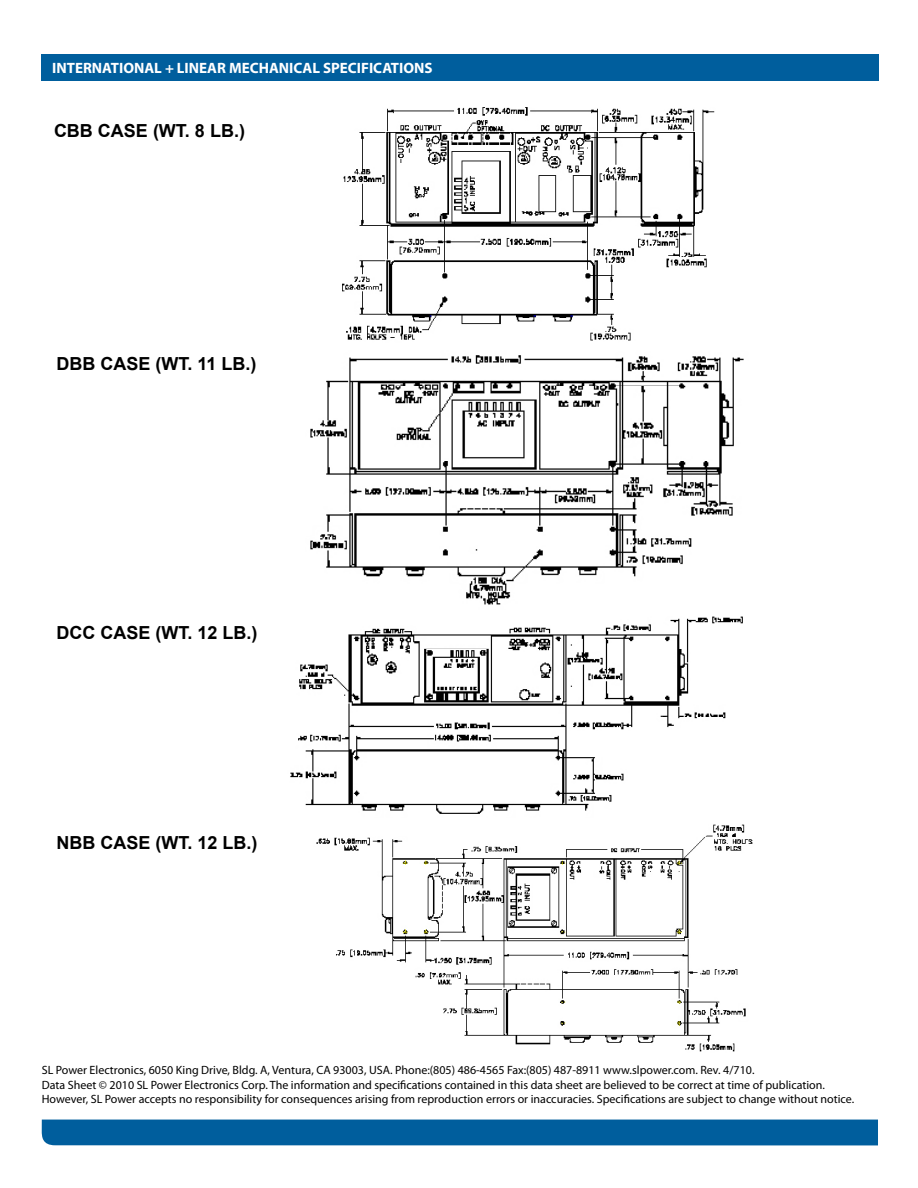
<style>
.page{position:relative;width:918px;height:1188px;background:#fff}
.page>*{position:absolute;margin:0;border:0;box-sizing:border-box;transform-origin:0 0}
.t1{font:700 18px "Arial";color:#000}
.t2{font:700 15px "Myriad Pro";color:#fff}
.t3{font:12px/14.4px "Myriad Pro";color:#000}
</style>
<div class="page">
<div style="left:42px;top:1120px;width:836px;height:25px;background:#005e9d"></div>
<div style="left:41px;top:54px;width:837px;height:27px;background:#005e9d"></div>
<img style="left:310px;top:355px;width:434px;height:250px">
<img style="left:290px;top:616px;width:453px;height:198px">
<img style="left:342px;top:107px;width:373px;height:234px">
<img style="left:316px;top:824px;width:437px;height:228px">
<p class="t2" style="left:52px;top:58px;width:382px">INTERNATIONAL + LINEAR MECHANICAL SPECIFICATIONS</p>
<h1 class="t1" style="left:54px;top:119px;width:192px">CBB CASE (WT. 8 LB.)</h1>
<h1 class="t1" style="left:56px;top:352px;width:202px">DBB CASE (WT. 11 LB.)</h1>
<h1 class="t1" style="left:56px;top:620px;width:203px">DCC CASE (WT. 12 LB.)</h1>
<h1 class="t1" style="left:56px;top:831px;width:203px">NBB CASE (WT. 12 LB.)</h1>
<p class="t3" style="left:42px;top:1063px;width:814px">SL Power Electronics, 6050 King Drive, Bldg. A, Ventura, CA 93003, USA. Phone:(805) 486-4565 Fax:(805) 487-8911 www.slpower.com. Rev. 4/710.<br>Data Sheet © 2010 SL Power Electronics Corp. The information and specifications contained in this data sheet are believed to be correct at time of publication.<br>However, SL Power accepts no responsibility for consequences arising from reproduction errors or inaccuracies. Specifications are subject to change without notice.</p>
</div>
